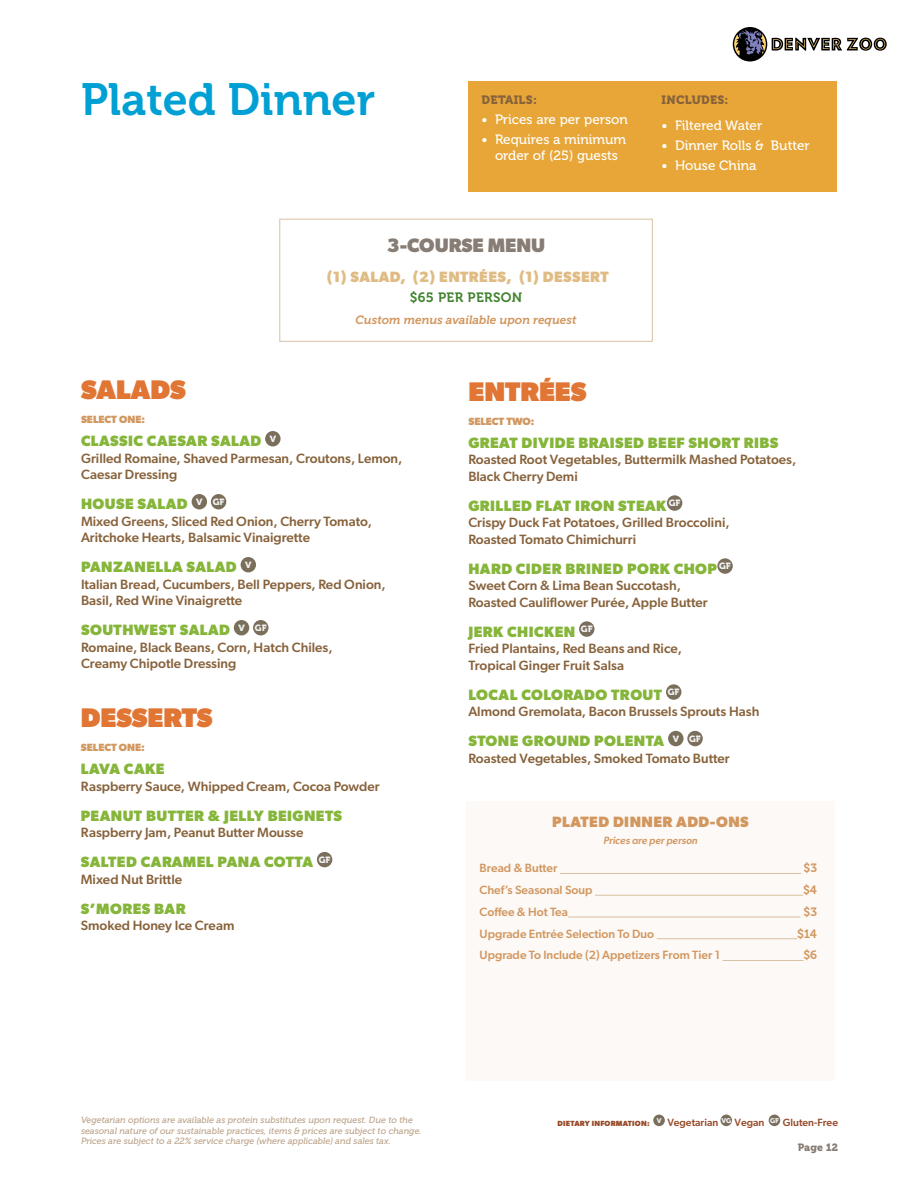
<style>
.page{position:relative;width:918px;height:1188px;background:#fff}
.page>*{position:absolute;margin:0;border:0;box-sizing:border-box;transform-origin:0 0}
.t1{font:45px "Museo 700";color:#00a0d4}
.t2{font:800 27px "Gibson";color:#e17534}
.t3{font:700 19.5px "Gibson";color:#877d74}
.t4{font:700 15px "Gibson";letter-spacing:.03em;color:#85b539}
.t5{font:700 15px "Gibson";letter-spacing:.03em;color:#e0bc85}
.t6{font:700 15px "Gibson";letter-spacing:.03em;color:#d2975f}
.t7{font:500 13.5px/16.5px "Gibson";color:#87623b}
.t8{font:13.5px/16.5px "Museo 500";color:#fff;text-align:center}
.t9{font:13.5px "Museo 700";letter-spacing:.025em;color:#418330}
.t10{font:500 12px "Gibson";color:#d2975f}
.t11{font:italic 12px "Museo 700";color:#d2975f}
.t12{font:12px "Museo 900";letter-spacing:.025em;color:#87623b}
.t13{font:12px "Museo 700";color:#d2975f}
.t14{font:500 10.5px "Gibson";color:#964b29}
.t15{font:700 10.5px "Gibson";color:#d2975f}
.t16{font:italic 500 10.5px "Gibson";color:#d2975f}
.t17{font:10.5px "Museo 900";color:#877d74}
.t18{font:italic 9px/10.5px "Museo 500";color:#bca389}
.s1{font-weight:700;font-size:7.5px}
</style>
<div class="page">
<svg style="left:733px;top:27px;width:34px;height:35px"></svg>
<svg style="left:734px;top:30px;width:32px;height:26px"></svg>
<svg style="left:772px;top:38px;width:115px;height:13px"></svg>
<div style="left:653px;top:1115px;width:12px;height:11px;background:#7a6f5b;border-radius:50%"></div>
<div style="left:720px;top:1115px;width:12px;height:11px;background:#7a6f5b;border-radius:50%"></div>
<div style="left:769px;top:1115px;width:11px;height:11px;background:#7a6f5b;border-radius:50%"></div>
<div style="left:468px;top:81px;width:369px;height:110px;background:#e7a637"></div>
<div style="left:280px;top:219px;width:372px;height:123px;border:1px solid #d8c0a3"></div>
<div style="left:265px;top:431px;width:16px;height:15px;background:#7a6f5b;border-radius:50%"></div>
<div style="left:192px;top:494px;width:15px;height:15px;background:#7a6f5b;border-radius:50%"></div>
<div style="left:211px;top:494px;width:15px;height:15px;background:#7a6f5b;border-radius:50%"></div>
<div style="left:241px;top:557px;width:15px;height:15px;background:#7a6f5b;border-radius:50%"></div>
<div style="left:234px;top:620px;width:15px;height:15px;background:#7a6f5b;border-radius:50%"></div>
<div style="left:253px;top:620px;width:15px;height:15px;background:#7a6f5b;border-radius:50%"></div>
<div style="left:317px;top:852px;width:15px;height:15px;background:#7a6f5b;border-radius:50%"></div>
<div style="left:667px;top:495px;width:15px;height:16px;background:#7a6f5b;border-radius:50%"></div>
<div style="left:717px;top:558px;width:16px;height:16px;background:#7a6f5b;border-radius:50%"></div>
<div style="left:579px;top:621px;width:16px;height:16px;background:#7a6f5b;border-radius:50%"></div>
<div style="left:666px;top:684px;width:15px;height:16px;background:#7a6f5b;border-radius:50%"></div>
<div style="left:668px;top:731px;width:16px;height:15px;background:#7a6f5b;border-radius:50%"></div>
<div style="left:687px;top:731px;width:16px;height:15px;background:#7a6f5b;border-radius:50%"></div>
<div style="left:466px;top:801px;width:369px;height:280px;background:#fcf9f7"></div>
<hr style="left:560px;top:873px;width:241px;height:1px;background:#d8c0a3">
<hr style="left:595px;top:895px;width:208px;height:1px;background:#d8c0a3">
<hr style="left:568px;top:917px;width:232px;height:1px;background:#d8c0a3">
<hr style="left:657px;top:938px;width:140px;height:1px;background:#d8c0a3">
<hr style="left:723px;top:960px;width:80px;height:1px;background:#d8c0a3">
<h1 class="t1" style="left:81px;top:74px;width:296px">Plated Dinner</h1>
<p class="t12" style="left:482px;top:92px;width:57px">DETAILS:</p>
<p class="t8" style="left:482px;top:111px;width:148px">• Prices are per person</p>
<p class="t8" style="left:482px;top:131px;width:146px">• Requires a minimum order of (25) guests</p>
<h3 class="t3" style="left:387px;top:234px;width:160px">3-COURSE MENU</h3>
<p class="t5" style="left:327px;top:268px;width:284px">(1) SALAD, (2) ENTRÉES, (1) DESSERT</p>
<p class="t9" style="left:410px;top:290px;width:114px">$65 PER PERSON</p>
<p class="t11" style="left:356px;top:313px;width:222px">Custom menus available upon request</p>
<p class="t12" style="left:662px;top:92px;width:69px">INCLUDES:</p>
<p class="t8" style="left:662px;top:117px;width:102px">• Filtered Water</p>
<p class="t8" style="left:662px;top:137px;width:150px">• Dinner Rolls &amp; Butter</p>
<p class="t8" style="left:662px;top:157px;width:97px">• House China</p>
<h2 class="t2" style="left:81px;top:374px;width:106px">SALADS</h2>
<p class="t15" style="left:81px;top:413px;width:66px">SELECT ONE:</p>
<p class="t4" style="left:81px;top:432px;width:197px">CLASSIC CAESAR SALAD <sup>V</sup></p>
<p class="t7" style="left:81px;top:450px;width:323px">Grilled Romaine, Shaved Parmesan, Croutons, Lemon,<br>Caesar Dressing</p>
<p class="t4" style="left:81px;top:495px;width:145px">HOUSE SALAD <sup>V</sup> <sup>GF</sup></p>
<p class="t7" style="left:81px;top:513px;width:293px">Mixed Greens, Sliced Red Onion, Cherry Tomato,<br>Aritchoke Hearts, Balsamic Vinaigrette</p>
<p class="t4" style="left:81px;top:558px;width:172px">PANZANELLA SALAD <sup>V</sup></p>
<p class="t7" style="left:81px;top:576px;width:306px">Italian Bread, Cucumbers, Bell Peppers, Red Onion,<br>Basil, Red Wine Vinaigrette</p>
<p class="t4" style="left:81px;top:621px;width:187px">SOUTHWEST SALAD <sup>V</sup> <sup>GF</sup></p>
<p class="t7" style="left:81px;top:639px;width:253px">Romaine, Black Beans, Corn, Hatch Chiles,<br>Creamy Chipotle Dressing</p>
<h2 class="t2" style="left:81px;top:702px;width:133px">DESSERTS</h2>
<p class="t15" style="left:81px;top:741px;width:66px">SELECT ONE:</p>
<p class="t4" style="left:81px;top:760px;width:85px">LAVA CAKE</p>
<p class="t7" style="left:81px;top:778px;width:300px">Raspberry Sauce, Whipped Cream, Cocoa Powder</p>
<p class="t4" style="left:81px;top:807px;width:263px">PEANUT BUTTER &amp; JELLY BEIGNETS</p>
<p class="t7" style="left:81px;top:824px;width:224px">Raspberry Jam, Peanut Butter Mousse</p>
<p class="t4" style="left:81px;top:853px;width:251px">SALTED CARAMEL PANA COTTA <sup>GF</sup></p>
<p class="t7" style="left:81px;top:871px;width:103px">Mixed Nut Brittle</p>
<p class="t4" style="left:81px;top:900px;width:106px">S’MORES BAR</p>
<p class="t7" style="left:81px;top:917px;width:155px">Smoked Honey Ice Cream</p>
<h2 class="t2" style="left:468px;top:375px;width:120px">ENTRÉES</h2>
<p class="t15" style="left:468px;top:415px;width:68px">SELECT TWO:</p>
<p class="t4" style="left:468px;top:434px;width:312px">GREAT DIVIDE BRAISED BEEF SHORT RIBS</p>
<p class="t7" style="left:468px;top:451px;width:329px">Roasted Root Vegetables, Buttermilk Mashed Potatoes,<br>Black Cherry Demi</p>
<p class="t4" style="left:468px;top:497px;width:214px">GRILLED FLAT IRON STEAK <sup>GF</sup></p>
<p class="t7" style="left:468px;top:514px;width:263px">Crispy Duck Fat Potatoes, Grilled Broccolini,<br>Roasted Tomato Chimichurri</p>
<p class="t4" style="left:468px;top:560px;width:264px">HARD CIDER BRINED PORK CHOP <sup>GF</sup></p>
<p class="t7" style="left:468px;top:577px;width:241px">Sweet Corn &amp; Lima Bean Succotash,<br>Roasted Cauliflower Purée, Apple Butter</p>
<p class="t4" style="left:468px;top:623px;width:126px">JERK CHICKEN <sup>GF</sup></p>
<p class="t7" style="left:468px;top:640px;width:215px">Fried Plantains, Red Beans and Rice,<br>Tropical Ginger Fruit Salsa</p>
<p class="t4" style="left:468px;top:686px;width:213px">LOCAL COLORADO TROUT <sup>GF</sup></p>
<p class="t7" style="left:468px;top:703px;width:293px">Almond Gremolata, Bacon Brussels Sprouts Hash</p>
<p class="t4" style="left:468px;top:732px;width:234px">STONE GROUND POLENTA <sup>V</sup> <sup>GF</sup></p>
<p class="t7" style="left:468px;top:750px;width:263px">Roasted Vegetables, Smoked Tomato Butter</p>
<p class="t6" style="left:552px;top:812px;width:198px">PLATED DINNER ADD-ONS</p>
<p class="t16" style="left:603px;top:834px;width:96px">Prices are per person</p>
<p class="t10" style="left:480px;top:861px;width:79px">Bread &amp; Butter</p>
<p class="t13" style="left:804px;top:861px;width:15px">$3</p>
<p class="t10" style="left:480px;top:883px;width:115px">Chef’s Seasonal Soup</p>
<p class="t13" style="left:803px;top:883px;width:15px">$4</p>
<p class="t10" style="left:480px;top:904px;width:90px">Coffee &amp; Hot Tea</p>
<p class="t13" style="left:804px;top:905px;width:15px">$3</p>
<p class="t10" style="left:480px;top:926px;width:176px">Upgrade Entrée Selection To Duo</p>
<p class="t13" style="left:797px;top:927px;width:21px">$14</p>
<p class="t10" style="left:480px;top:948px;width:242px">Upgrade To Include (2) Appetizers From Tier 1</p>
<p class="t13" style="left:803px;top:948px;width:15px">$6</p>
<p class="t18" style="left:81px;top:1115px;width:342px">Vegetarian options are available as protein substitutes upon request. Due to the seasonal nature of our sustainable practices, items &amp; prices are subject to change.<br>Prices are subject to a 22% service charge (where applicable) and sales tax.</p>
<p class="t14" style="left:558px;top:1116px;width:282px"><span class="s1">DIETARY INFORMATION:</span> <sup>V</sup> Vegetarian <sup>VG</sup> Vegan <sup>GF</sup> Gluten-Free</p>
<p class="t17" style="left:798px;top:1142px;width:42px">Page 12</p>
</div>
